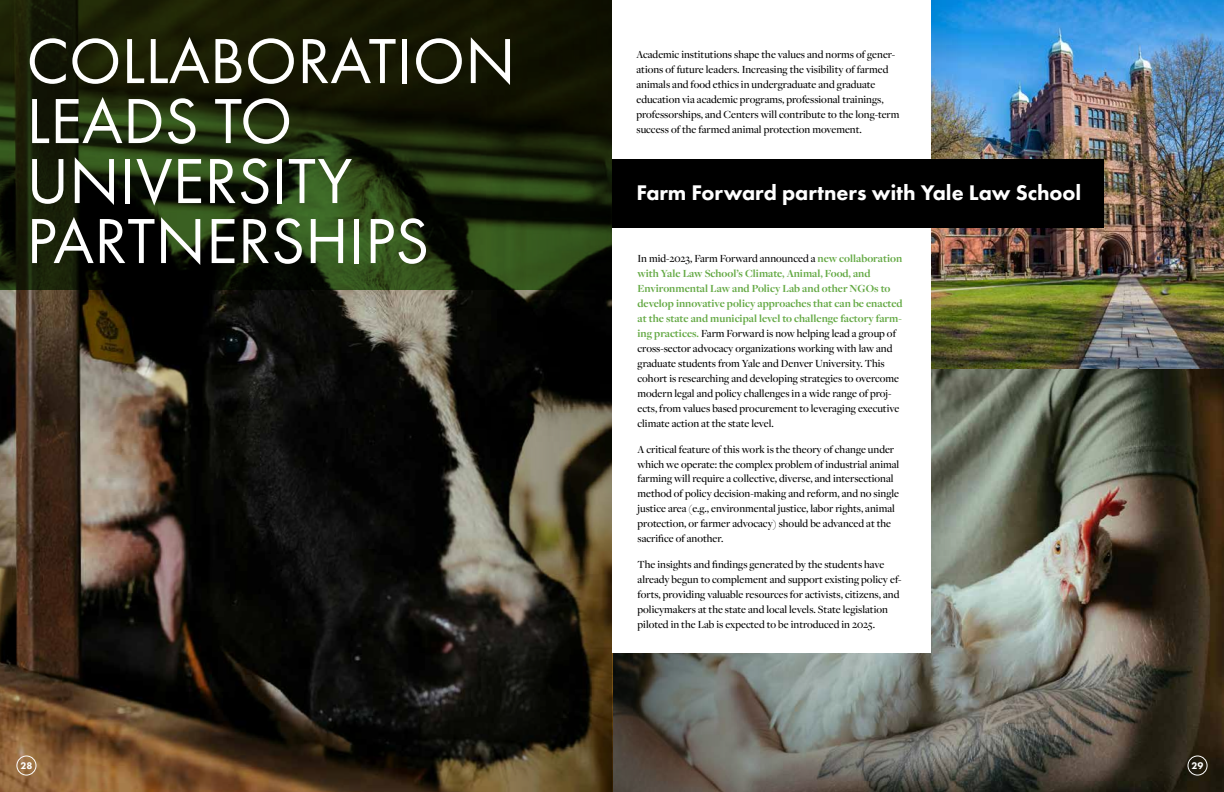
<style>
.page{position:relative;width:1224px;height:792px;background:#fff}
.page>*{position:absolute;margin:0;border:0;box-sizing:border-box;transform-origin:0 0}
.t1{font:66px/60px "Futura PT";color:#fff}
.t2{font:800 22px "Futura PT";color:#fff}
.t3{font:500 11.3px/15px "Freight Disp Pro";color:#000}
.t4{font:800 10px "Futura PT";color:#fff}
.s1{font-weight:700;color:#64a944}
</style>
<div class="page">
<img style="left:963px;top:369px;width:261px;height:423px">
<img style="left:963px;top:1px;width:261px;height:368px">
<img style="left:613px;top:1px;width:350px;height:791px">
<div style="left:1188px;top:756px;width:19px;height:19px;border:1px solid #fff;border-radius:50%"></div>
<img style="left:0;top:289px;width:613px;height:503px">
<div style="left:17px;top:756px;width:19px;height:19px;border:1px solid #fff;border-radius:50%"></div>
<div style="left:612px;top:0;width:319px;height:652px;background:#fff"></div>
<svg style="left:0;top:0;width:612px;height:289px;background:#192309"></svg>
<div style="left:612px;top:160px;width:492px;height:68px;background:#000"></div>
<svg style="left:486px;top:1px;width:126px;height:790px;background:#2a2a18"></svg>
<h1 class="t1" style="left:26px;top:31px;width:491px">COLLABORATION<br>LEADS TO<br>UNIVERSITY<br>PARTNERSHIPS</h1>
<p class="t3" style="left:636px;top:47px;width:265px">Academic institutions shape the values and norms of gener&shy;ations of future leaders. Increasing the visibility of farmed animals and food ethics in undergraduate and graduate education via academic programs, professional trainings, professorships, and Centers will contribute to the long-term success of the farmed animal protection movement.</p>
<h2 class="t2" style="left:636px;top:178px;width:446px">Farm Forward partners with Yale Law School</h2>
<p class="t3" style="left:638px;top:250px;width:267px">In mid-2023, Farm Forward announced a <span class="s1">new collaboration with Yale Law School’s Climate, Animal, Food, and Environmental Law and Policy Lab and other NGOs to develop innovative policy approaches that can be enacted at the state and municipal level to challenge factory farm&shy;ing practices.</span> Farm Forward is now helping lead a group of cross-sector advocacy organizations working with law and graduate students from Yale and Denver University. This cohort is researching and developing strategies to overcome modern legal and policy challenges in a wide range of proj&shy;ects, from values based procurement to leveraging executive climate action at the state level.</p>
<p class="t3" style="left:638px;top:441px;width:263px">A critical feature of this work is the theory of change under which we operate: the complex problem of industrial animal farming will require a collective, diverse, and intersectional method of policy decision-making and reform, and no single justice area (e.g., environmental justice, labor rights, animal protection, or farmer advocacy) should be advanced at the sacrifice of another.</p>
<p class="t3" style="left:638px;top:557px;width:265px">The insights and findings generated by the students have already begun to complement and support existing policy ef&shy;forts, providing valuable resources for activists, citizens, and policymakers at the state and local levels. State legislation piloted in the Lab is expected to be introduced in 2025.</p>
<p class="t4" style="left:20px;top:759px;width:13px">28</p>
<p class="t4" style="left:1192px;top:759px;width:13px">29</p>
</div>
